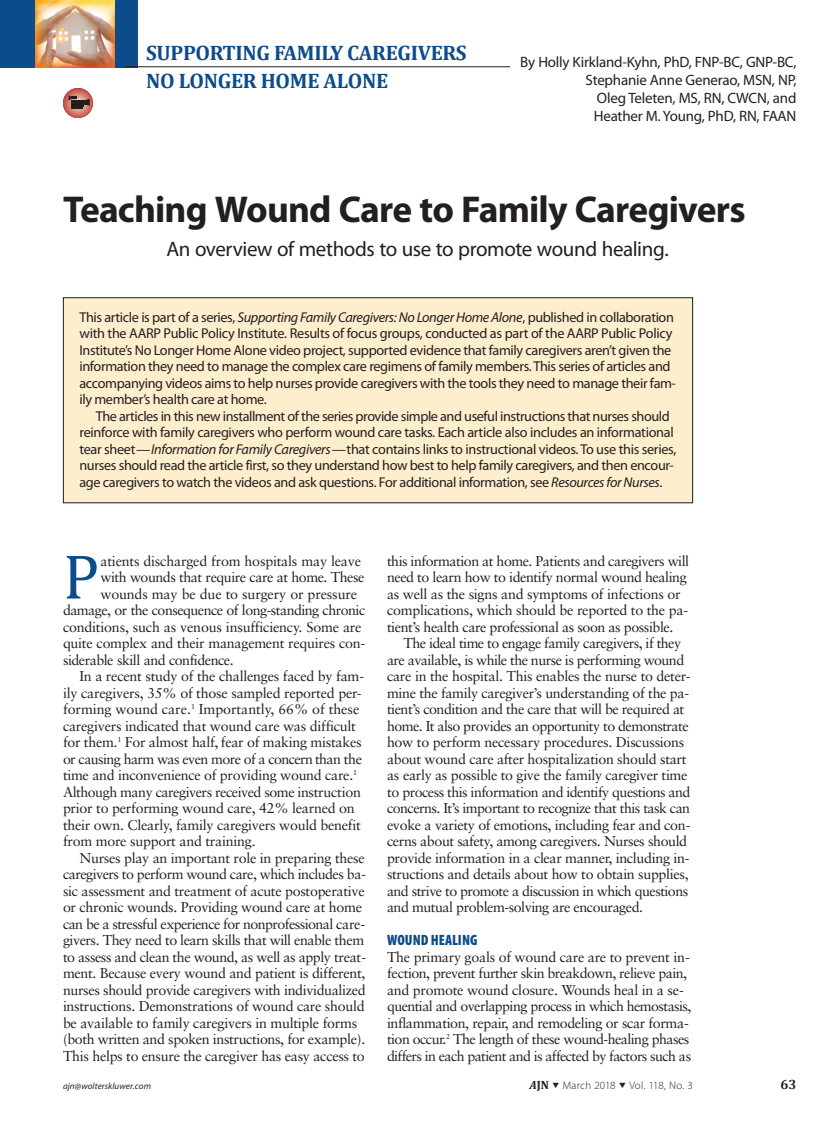
<style>
.page{position:relative;width:837px;height:1134px;background:#fff}
.page>*{position:absolute;margin:0;border:0;box-sizing:border-box;transform-origin:0 0}
.TXT_drop_cap{font:63.75px "Cambria";color:#0c4c8a}
.TTL{font:700 37.5px "Myriad Pro";letter-spacing:-.025em;color:#231f20}
.dek{font:21px "Myriad Pro";letter-spacing:-.02em;color:#231f20}
.t1{font:700 21px/28.5px "Cambria";letter-spacing:-.015em;color:#0c4c8a}
.author{font:15px/18px "Myriad Pro";letter-spacing:-.015em;color:#231f20;text-align:right}
.t2{font:900 condensed 15px "Myriad Pro";color:#0c4c8a}
.TXT{font:14.25px/16.5px "Sabon";letter-spacing:-.025em;color:#231f20}
.overview_TXT{font:14.25px/16.5px "Myriad Pro";letter-spacing:-.025em;color:#231f20}
.TXT_no_indent{font:14.25px/16.5px "Sabon";letter-spacing:-.04em;color:#231f20}
.TXT_drop_cap-2{font:14.25px "Sabon";letter-spacing:-.02em;color:#231f20}
.TXT_drop_cap-3{font:14.25px "Sabon";letter-spacing:-.04em;color:#231f20}
.t3{font:700 13.5px "Cambria";color:#231f20}
.t4{font:300 10.95px "Myriad Pro";letter-spacing:.015em;color:#231f20}
.t5{font:italic 9px "Myriad Pro";letter-spacing:.01em;color:#231f20}
.s1{font-style:italic}
.s2{font-family:"Cambria";font-weight:700;font-style:italic;font-size:12px}
.s3{font-family:"Cambria";font-weight:700;font-size:12px}
</style>
<div class="page">
<div style="left:0;top:0;width:137px;height:67px;background:#0c4c8a"></div>
<img style="left:36px;top:0;width:78px;height:3px">
<img style="left:36px;top:3px;width:78px;height:64px">
<hr style="left:125px;top:66px;width:385px;height:1px;background:#231f20">
<div style="left:63px;top:298px;width:630px;height:205px;background:#fdeecd"></div>
<div style="left:63px;top:297px;width:630px;height:206px;border:1px solid #231f20"></div>
<svg style="left:63px;top:88px;width:30px;height:30px"></svg>
<div style="left:71px;top:100px;width:12px;height:8px;background:#211e1e"></div>
<svg style="left:69px;top:95px;width:21px;height:11px"></svg>
<p class="t1" style="left:146px;top:38px;width:322px">SUPPORTING FAMILY CAREGIVERS<br>NO LONGER HOME ALONE</p>
<p class="author" style="left:520px;top:53px;width:278px">By Holly Kirkland-Kyhn, PhD, FNP-BC, GNP-BC, Stephanie Anne Generao, MSN, NP,<br>Oleg Teleten, MS, RN, CWCN, and<br>Heather M. Young, PhD, RN, FAAN</p>
<p class="TTL" style="left:63px;top:185px;width:684px">Teaching Wound Care to Family Caregivers</p>
<p class="dek" style="left:166px;top:236px;width:504px">An overview of methods to use to promote wound healing.</p>
<p class="overview_TXT" style="left:79px;top:309px;width:598px">This article is part of a series, <span class="s1">Supporting Family Caregivers: No Longer Home Alone</span>, published in collaboration with the AARP Public Policy Institute. Results of focus groups, conducted as part of the AARP Public Policy Institute’s No Longer Home Alone video project, supported evidence that family caregivers aren’t given the information they need to manage the complex care regimens of family members. This series of articles and accompanying videos aims to help nurses provide caregivers with the tools they need to manage their fam&shy;ily member’s health care at home.</p>
<p class="overview_TXT" style="left:79px;top:408px;width:598px;text-indent:16px">The articles in this new installment of the series provide simple and useful instructions that nurses should reinforce with family caregivers who perform wound care tasks. Each article also includes an informational tear sheet—<span class="s1">Information for Family Caregivers</span>—that contains links to instructional videos. To use this series, nurses should read the article first, so they understand how best to help family caregivers, and then encour&shy;age caregivers to watch the videos and ask questions. For additional information, see <span class="s1">Resources for Nurses</span>.</p>
<p class="TXT_drop_cap" style="left:63px;top:539px;width:38px">P</p>
<p class="TXT_drop_cap-2" style="left:100px;top:552px;width:262px">atients discharged from hospitals may leave</p>
<p class="TXT_drop_cap-2" style="left:100px;top:569px;width:265px">with wounds that require care at home. These</p>
<p class="TXT_drop_cap-2" style="left:100px;top:585px;width:258px">wounds may be due to surgery or pressure</p>
<p class="TXT_drop_cap-3" style="left:63px;top:602px;width:304px">damage, or the consequence of long-standing chronic</p>
<p class="TXT_drop_cap-2" style="left:63px;top:618px;width:300px">conditions, such as venous insufficiency. Some are</p>
<p class="TXT_drop_cap-2" style="left:63px;top:635px;width:304px">quite complex and their management requires con-</p>
<p class="TXT_drop_cap-2" style="left:63px;top:651px;width:172px">siderable skill and confidence.</p>
<p class="TXT" style="left:63px;top:668px;width:303px;text-indent:16px">In a recent study of the challenges faced by fam&shy;ily caregivers, 35% of those sampled reported per&shy;forming wound care.<sup>1</sup> Importantly, 66% of these caregivers indicated that wound care was difficult for them.<sup>1</sup> For almost half, fear of making mistakes or causing harm was even more of a concern than the time and inconvenience of providing wound care.<sup>1<br></sup>Although many caregivers received some instruction prior to performing wound care, 42% learned on their own. Clearly, family caregivers would benefit from more support and training.</p>
<p class="TXT" style="left:63px;top:849px;width:305px;text-indent:16px">Nurses play an important role in preparing these caregivers to perform wound care, which includes ba&shy;sic assessment and treatment of acute postoperative or chronic wounds. Providing wound care at home can be a stressful experience for nonprofessional care&shy;givers. They need to learn skills that will enable them to assess and clean the wound, as well as apply treat&shy;ment. Because every wound and patient is different, nurses should provide caregivers with individualized instructions. Demonstrations of wound care should be available to family caregivers in multiple forms (both written and spoken instructions, for example).<br>This helps to ensure the caregiver has easy access to</p>
<p class="TXT" style="left:387px;top:552px;width:304px">this information at home. Patients and caregivers will need to learn how to identify normal wound healing as well as the signs and symptoms of infections or complications, which should be reported to the pa&shy;tient’s health care professional as soon as possible.</p>
<p class="TXT" style="left:387px;top:635px;width:305px;text-indent:16px">The ideal time to engage family caregivers, if they are available, is while the nurse is performing wound care in the hospital. This enables the nurse to deter&shy;mine the family caregiver’s understanding of the pa&shy;tient’s condition and the care that will be required at home. It also provides an opportunity to demonstrate how to perform necessary procedures. Discussions about wound care after hospitalization should start as early as possible to give the family caregiver time to process this information and identify questions and concerns. It’s important to recognize that this task can evoke a variety of emotions, including fear and con&shy;cerns about safety, among caregivers. Nurses should provide information in a clear manner, including in&shy;structions and details about how to obtain supplies, and strive to promote a discussion in which questions and mutual problem-solving are encouraged.</p>
<h1 class="t2" style="left:387px;top:932px;width:92px">WOUND HEALING</h1>
<p class="TXT_no_indent" style="left:387px;top:948px;width:306px">The primary goals of wound care are to prevent in&shy;fection, prevent further skin breakdown, relieve pain, and promote wound closure. Wounds heal in a se&shy;quential and overlapping process in which hemostasis, inflammation, repair, and remodeling or scar forma&shy;tion occur.<sup>2</sup> The length of these wound-healing phases differs in each patient and is affected by factors such as</p>
<p class="t5" style="left:63px;top:1081px;width:89px">ajn@wolterskluwer.com</p>
<p class="t4" style="left:529px;top:1079px;width:165px"><span class="s2">A</span><span class="s3">JN</span> ▼ March 2018 ▼ Vol. 118, No. 3</p>
<p class="t3" style="left:781px;top:1076px;width:17px">63</p>
</div>
